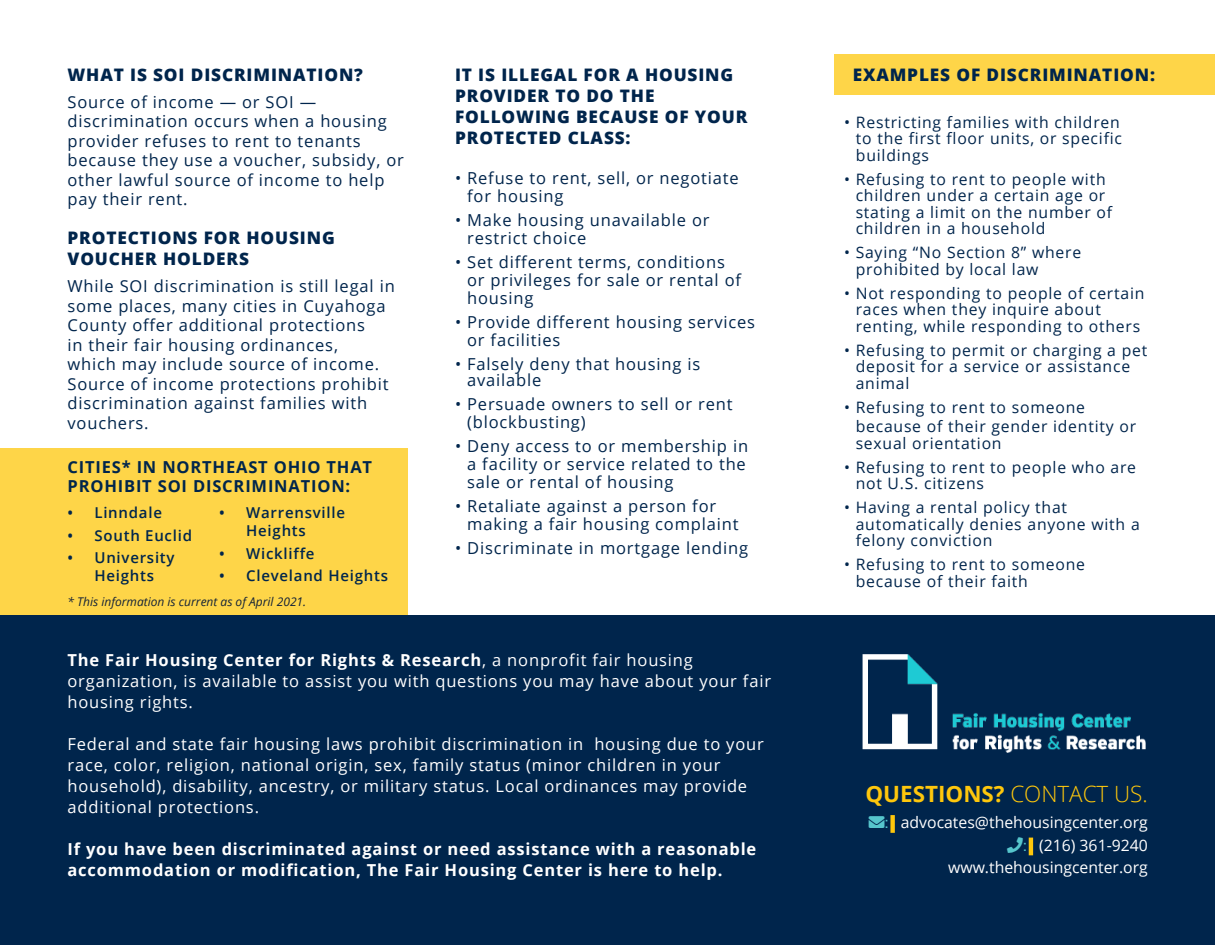
<style>
.page{position:relative;width:1215px;height:945px;background:#fff}
.page>*{position:absolute;margin:0;border:0;box-sizing:border-box;transform-origin:0 0}
.t1{font:700 22.35px "Open Sans";color:#fec70c}
.t2{font:800 17.25px/21px "Open Sans";letter-spacing:.05em;color:#00254c}
.t3{font:16.5px/19.5px "Open Sans";letter-spacing:.05em;color:#00254c}
.t4{font:16.5px/21px "Open Sans";letter-spacing:.05em;color:#fff}
.t5{font:700 16.5px/21px "Open Sans";letter-spacing:.05em;color:#fff}
.t6{font:700 16.5px/19.5px "Open Sans";letter-spacing:.05em;color:#00254c}
.t7{font:15.75px/16.5px "Open Sans";letter-spacing:.05em;color:#00254c}
.t8{font:15.75px "Open Sans";color:#fff}
.t9{font:600 15px/18px "Open Sans";letter-spacing:.05em;color:#00254c;text-align:center}
.t10{font:italic 12px "Open Sans";color:#152337}
.s1{font-weight:700}
.s2{font-size:16.2px}
.s3{font-weight:300}
.s4{color:#56c5cc}
.s5{font-weight:800;color:#fec70c}
</style>
<div class="page">
<div style="left:0;top:448px;width:408px;height:167px;background:#fed548"></div>
<div style="left:0;top:616px;width:1215px;height:329px;background:#00254c"></div>
<div style="left:834px;top:55px;width:381px;height:40px;background:#fed548"></div>
<img style="left:863px;top:655px;width:283px;height:98px">
<p class="t2" style="left:68px;top:63px;width:297px">WHAT IS SOI DISCRIMINATION?</p>
<p class="t3" style="left:68px;top:91px;width:338px">Source of income — or SOI — discrimination occurs when a housing provider refuses to rent to tenants because they use a voucher, subsidy, or other lawful source of income to help pay their rent.</p>
<p class="t2" style="left:68px;top:227px;width:269px">PROTECTIONS FOR HOUSING<br>VOUCHER HOLDERS</p>
<p class="t3" style="left:68px;top:276px;width:329px">While SOI discrimination is still legal in some places, many cities in Cuyahoga County offer additional protections<br>in their fair housing ordinances,<br>which may include source of income.<br>Source of income protections prohibit discrimination against families with vouchers.</p>
<p class="t6" style="left:68px;top:456px;width:306px">CITIES* IN NORTHEAST OHIO THAT<br>PROHIBIT SOI DISCRIMINATION:</p>
<p class="t9" style="left:68px;top:503px;width:96px">• Linndale</p>
<p class="t9" style="left:68px;top:526px;width:126px">• South Euclid</p>
<p class="t9" style="left:68px;top:548px;width:109px">• University<br>Heights</p>
<p class="t10" style="left:68px;top:594px;width:240px">* This information is current as of April 2021.</p>
<p class="t9" style="left:246px;top:503px;width:100px;text-align:left;text-indent:-27px">• Warrensville<br>Heights</p>
<p class="t9" style="left:219px;top:544px;width:97px">• Wickliffe</p>
<p class="t9" style="left:219px;top:566px;width:170px">• Cleveland Heights</p>
<p class="t2" style="left:455px;top:63px;width:294px">IT IS ILLEGAL FOR A HOUSING<br>PROVIDER TO DO THE<br>FOLLOWING BECAUSE OF YOUR<br>PROTECTED CLASS:</p>
<p class="t3" style="left:467px;top:168px;width:273px;line-height:18px;text-indent:-12px">• Refuse to rent, sell, or negotiate for housing</p>
<p class="t3" style="left:467px;top:210px;width:244px;line-height:18px;text-indent:-12px">• Make housing unavailable or restrict choice</p>
<p class="t3" style="left:467px;top:252px;width:275px;line-height:18px;text-indent:-12px">• Set different terms, conditions or privileges for sale or rental of housing</p>
<p class="t3" style="left:467px;top:312px;width:289px;line-height:18px;text-indent:-12px">• Provide different housing services or facilities</p>
<p class="t3" style="left:467px;top:355px;width:235px;line-height:16.5px;text-indent:-12px">• Falsely deny that housing is available</p>
<p class="t3" style="left:467px;top:395px;width:267px;line-height:18px;text-indent:-12px">• Persuade owners to sell or rent (blockbusting)</p>
<p class="t3" style="left:467px;top:437px;width:282px;line-height:18px;text-indent:-12px">• Deny access to or membership in a facility or service related to the sale or rental of housing</p>
<p class="t3" style="left:467px;top:497px;width:273px;line-height:18px;text-indent:-12px">• Retaliate against a person for making a fair housing complaint</p>
<p class="t3" style="left:455px;top:538px;width:295px">• Discriminate in mortgage lending</p>
<p class="t4" style="left:68px;top:649px;width:705px"><span class="s1">The Fair Housing Center for Rights &amp; Research</span>, a nonprofit fair housing organization, is available to assist you with questions you may have about your fair housing rights.</p>
<p class="t4" style="left:68px;top:733px;width:698px">Federal and state fair housing laws prohibit discrimination in housing due to your race, color, religion, national origin, sex, family status (minor children in your household), disability, ancestry, or military status. Local ordinances may provide additional protections.</p>
<p class="t5" style="left:68px;top:838px;width:690px">If you have been discriminated against or need assistance with a reasonable accommodation or modification, The Fair Housing Center is here to help.</p>
<p class="t2" style="left:853px;top:63px;width:304px">EXAMPLES OF DISCRIMINATION:</p>
<p class="t7" style="left:856px;top:114px;width:268px;text-indent:-12px"><span class="s2">•</span> Restricting families with children to the first floor units, or specific buildings</p>
<p class="t7" style="left:856px;top:171px;width:258px;text-indent:-12px">• Refusing to rent to people with children under a certain age or stating a limit on the number of children in a household</p>
<p class="t7" style="left:856px;top:244px;width:227px;text-indent:-12px">• Saying “No Section 8” where prohibited by local law</p>
<p class="t7" style="left:856px;top:285px;width:290px;text-indent:-12px">• Not responding to people of certain races when they inquire about renting, while responding to others</p>
<p class="t7" style="left:856px;top:342px;width:293px;text-indent:-12px">• Refusing to permit or charging a pet deposit for a service or assistance animal</p>
<p class="t7" style="left:856px;top:397px;width:282px;line-height:19.5px;text-indent:-12px">• Refusing to rent to someone because of their gender identity or</p>
<p class="t7" style="left:856px;top:435px;width:147px">sexual orientation</p>
<p class="t7" style="left:856px;top:459px;width:282px;text-indent:-12px">• Refusing to rent to people who are not U.S. citizens</p>
<p class="t7" style="left:856px;top:499px;width:286px;text-indent:-12px">• Having a rental policy that automatically denies anyone with a felony conviction</p>
<p class="t7" style="left:856px;top:556px;width:231px;text-indent:-12px">• Refusing to rent to someone because of their faith</p>
<p class="t1" style="left:865px;top:778px;width:284px">QUESTIONS? <span class="s3">CONTACT US.</span></p>
<p class="t8" style="left:869px;top:812px;width:281px"><span class="s4">■❖●□</span> <span class="s5">|</span> advocates@thehousingcenter.org</p>
<p class="t8" style="left:1007px;top:834px;width:142px"><span class="s4">□■</span> <span class="s5">|</span> (216) 361-9240</p>
<p class="t8" style="left:948px;top:857px;width:201px">www.thehousingcenter.org</p>
</div>
